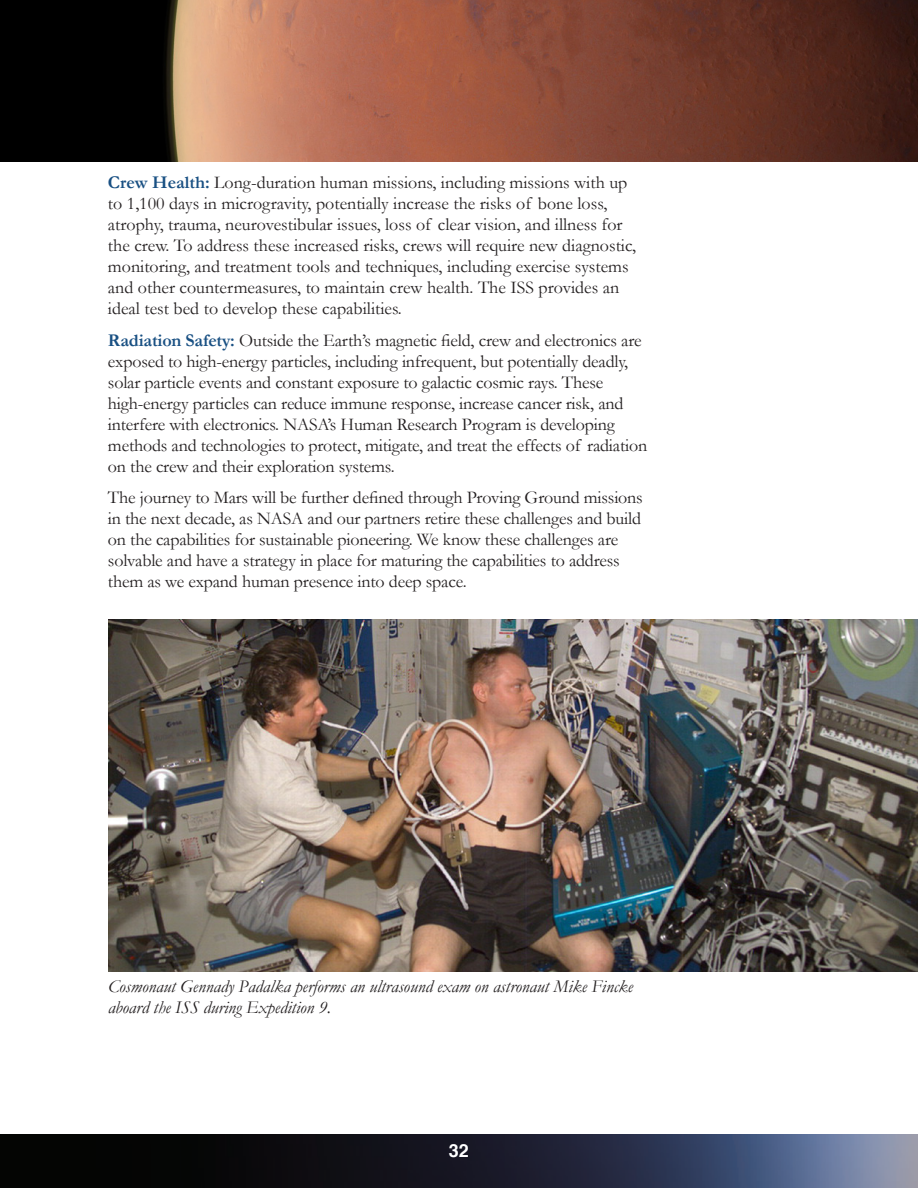
<style>
.page{position:relative;width:918px;height:1188px;background:#fff}
.page>*{position:absolute;margin:0;border:0;box-sizing:border-box;transform-origin:0 0}
.t1{font:18px/21px "Garamond";letter-spacing:-.01em;color:#231f20}
.t2{font:italic 18px/21px "Garamond";color:#231f20}
.t3{font:700 18px "Helvetica";color:#fff}
.s1{font-weight:700;color:#195083}
</style>
<div class="page">
<img style="left:0;top:1135px;width:918px;height:53px">
<img style="left:0;top:0;width:918px;height:162px">
<img style="left:108px;top:620px;width:810px;height:352px">
<p class="t1" style="left:108px;top:171px;width:530px"><span class="s1">Crew Health:</span> Long-duration human missions, including missions with up to 1,100 days in microgravity, potentially increase the risks of bone loss, atrophy, trauma, neurovestibular issues, loss of clear vision, and illness for the crew. To address these increased risks, crews will require new diagnostic, monitoring, and treatment tools and techniques, including exercise systems and other countermeasures, to maintain crew health. The ISS provides an ideal test bed to develop these capabilities.</p>
<p class="t1" style="left:108px;top:329px;width:541px"><span class="s1">Radiation Safety:</span> Outside the Earth’s magnetic field, crew and electronics are exposed to high-energy particles, including infrequent, but potentially deadly, solar particle events and constant exposure to galactic cosmic rays. These high-energy particles can reduce immune response, increase cancer risk, and interfere with electronics. NASA’s Human Research Program is developing methods and technologies to protect, mitigate, and treat the effects of radiation on the crew and their exploration systems.</p>
<p class="t1" style="left:108px;top:487px;width:536px">The journey to Mars will be further defined through Proving Ground missions in the next decade, as NASA and our partners retire these challenges and build on the capabilities for sustainable pioneering. We know these challenges are solvable and have a strategy in place for maturing the capabilities to address them as we expand human presence into deep space.</p>
<p class="t2" style="left:108px;top:976px;width:527px">Cosmonaut Gennady Padalka performs an ultrasound exam on astronaut Mike Fincke aboard the ISS during Expedition 9.</p>
<p class="t3" style="left:449px;top:1136px;width:22px">32</p>
</div>
